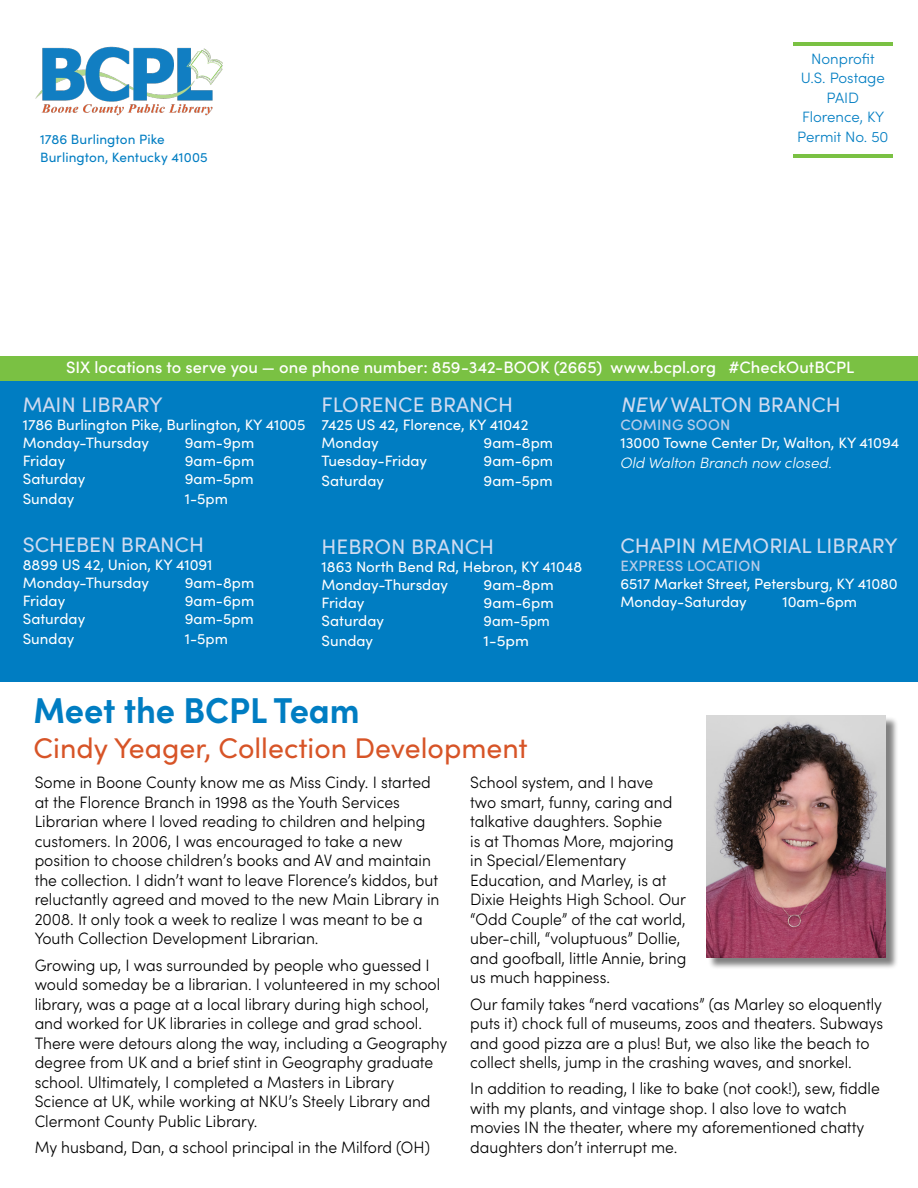
<style>
.page{position:relative;width:918px;height:1188px;background:#fff}
.page>*{position:absolute;margin:0;border:0;box-sizing:border-box;transform-origin:0 0}
.t1{font:700 36px "Sofia Pro";color:#007dc2;scale:.95 1}
.t2{font:28.5px "Sofia Pro";color:#d75427}
.t3{font:21px "Sofia Pro";color:#cfdbf0}
.t4{font:300 16.5px/19.5px "Sofia Pro";color:#000;scale:.95 1}
.t5{font:500 16.5px "Sofia Pro";color:#fff}
.t6{font:15px/18px "Sofia Pro";color:#fff}
.t7{font:300 15px/19.5px "Sofia Pro";color:#007dc2;text-align:center}
.t8{font:500 15px "Sofia Pro";letter-spacing:.01em;color:#b9cce9}
.t9{font:italic 300 15px "Sofia Pro";color:#fff}
.t10{font:15px "Sofia Pro";color:#fff;scale:.96 1}
.t11{font:15px "Sofia Pro";color:#fff;scale:1.05 1}
.t12{font:13.5px/17.7px "Sofia Pro";letter-spacing:.01em;color:#007dc2}
.s1{font-style:italic}
</style>
<div class="page">
<img style="left:35px;top:46px;width:188px;height:70px">
<hr style="left:793px;top:42px;width:99px;height:4px;background:#7ac143">
<hr style="left:793px;top:154px;width:99px;height:4px;background:#7ac143">
<div style="left:0;top:356px;width:918px;height:25px;background:#7ac143"></div>
<div style="left:0;top:381px;width:918px;height:300px;background:#007dc2"></div>
<div style="left:708px;top:717px;width:191px;height:253px;background:#000;opacity:.5"></div>
<img style="left:707px;top:715px;width:179px;height:242px">
<p class="t12" style="left:40px;top:130px;width:169px">1786 Burlington Pike<br>Burlington, Kentucky 41005</p>
<p class="t7" style="left:797px;top:48px;width:93px">Nonprofit<br>U.S. Postage<br>PAID<br>Florence, KY<br>Permit No. 50</p>
<p class="t5" style="left:66px;top:355px;width:790px">SIX locations to serve you — one phone number: 859-342-BOOK (2665) www.bcpl.org #CheckOutBCPL</p>
<p class="t3" style="left:23px;top:389px;width:141px">MAIN LIBRARY</p>
<p class="t6" style="left:23px;top:415px;width:284px">1786 Burlington Pike, Burlington, KY 41005<br>Monday-Thursday</p>
<p class="t3" style="left:322px;top:389px;width:193px">FLORENCE BRANCH</p>
<p class="t6" style="left:322px;top:415px;width:208px">7425 US 42, Florence, KY 41042<br>Monday</p>
<p class="t3" style="left:620px;top:389px;width:222px"><span class="s1">NEW</span> WALTON BRANCH</p>
<p class="t8" style="left:621px;top:414px;width:111px">COMING SOON</p>
<p class="t6" style="left:620px;top:433px;width:280px">13000 Towne Center Dr, Walton, KY 41094</p>
<p class="t9" style="left:620px;top:452px;width:213px">Old Walton Branch now closed.</p>
<p class="t6" style="left:185px;top:433px;width:71px">9am-9pm</p>
<p class="t6" style="left:484px;top:433px;width:71px">9am-8pm</p>
<p class="t6" style="left:23px;top:451px;width:44px">Friday</p>
<p class="t6" style="left:185px;top:451px;width:71px">9am-6pm</p>
<p class="t6" style="left:23px;top:469px;width:64px">Saturday</p>
<p class="t6" style="left:185px;top:469px;width:70px">9am-5pm</p>
<p class="t6" style="left:23px;top:489px;width:53px">Sunday</p>
<p class="t6" style="left:185px;top:489px;width:45px">1-5pm</p>
<p class="t3" style="left:23px;top:529px;width:183px">SCHEBEN BRANCH</p>
<p class="t6" style="left:23px;top:555px;width:191px">8899 US 42, Union, KY 41091<br>Monday-Thursday</p>
<p class="t6" style="left:322px;top:451px;width:107px">Tuesday-Friday</p>
<p class="t6" style="left:484px;top:451px;width:71px">9am-6pm</p>
<p class="t6" style="left:322px;top:471px;width:64px">Saturday</p>
<p class="t6" style="left:484px;top:471px;width:70px">9am-5pm</p>
<p class="t3" style="left:620px;top:531px;width:279px">CHAPIN MEMORIAL LIBRARY</p>
<p class="t8" style="left:621px;top:555px;width:142px">EXPRESS LOCATION</p>
<p class="t6" style="left:620px;top:574px;width:279px">6517 Market Street, Petersburg, KY 41080<br>Monday-Saturday</p>
<p class="t3" style="left:322px;top:531px;width:174px">HEBRON BRANCH</p>
<p class="t6" style="left:322px;top:557px;width:262px">1863 North Bend Rd, Hebron, KY 41048<br>Monday-Thursday</p>
<p class="t6" style="left:185px;top:573px;width:71px">9am-8pm</p>
<p class="t6" style="left:484px;top:575px;width:72px">9am-8pm</p>
<p class="t6" style="left:23px;top:591px;width:44px">Friday</p>
<p class="t6" style="left:185px;top:591px;width:71px">9am-6pm</p>
<p class="t6" style="left:23px;top:609px;width:64px">Saturday</p>
<p class="t6" style="left:185px;top:609px;width:70px">9am-5pm</p>
<p class="t6" style="left:23px;top:629px;width:53px">Sunday</p>
<p class="t6" style="left:185px;top:629px;width:45px">1-5pm</p>
<p class="t6" style="left:322px;top:593px;width:44px">Friday</p>
<p class="t6" style="left:484px;top:593px;width:72px">9am-6pm</p>
<p class="t6" style="left:322px;top:611px;width:64px">Saturday</p>
<p class="t10" style="left:484px;top:610px;width:70px">9am-5pm</p>
<p class="t6" style="left:322px;top:630px;width:53px">Sunday</p>
<p class="t11" style="left:484px;top:629px;width:45px">1-5pm</p>
<p class="t6" style="left:782px;top:592px;width:76px">10am-6pm</p>
<h1 class="t1" style="left:34px;top:683px;width:345px">Meet the BCPL Team</h1>
<h2 class="t2" style="left:34px;top:727px;width:496px">Cindy Yeager, Collection Development</h2>
<p class="t4" style="left:35px;top:772px;width:428px">Some in Boone County know me as Miss Cindy. I started at the Florence Branch in 1998 as the Youth Services Librarian where I loved reading to children and helping customers. In 2006, I was encouraged to take a new position to choose children’s books and AV and maintain the collection. I didn’t want to leave Florence’s kiddos, but reluctantly agreed and moved to the new Main Library in 2008. It only took a week to realize I was meant to be a Youth Collection Development Librarian.</p>
<p class="t4" style="left:35px;top:954px;width:436px">Growing up, I was surrounded by people who guessed I would someday be a librarian. I volunteered in my school library, was a page at a local library during high school, and worked for UK libraries in college and grad school.<br>There were detours along the way, including a Geography degree from UK and a brief stint in Geography graduate school. Ultimately, I completed a Masters in Library Science at UK, while working at NKU’s Steely Library and Clermont County Public Library.</p>
<p class="t4" style="left:35px;top:1136px;width:418px">My husband, Dan, a school principal in the Milford (OH)</p>
<p class="t4" style="left:470px;top:772px;width:229px">School system, and I have<br>two smart, funny, caring and talkative daughters. Sophie<br>is at Thomas More, majoring in Special/Elementary<br>Education, and Marley, is at<br>Dixie Heights High School. Our “Odd Couple” of the cat world, uber-chill, “voluptuous” Dollie, and goofball, little Annie, bring us much happiness.</p>
<p class="t4" style="left:470px;top:993px;width:436px">Our family takes “nerd vacations” (as Marley so eloquently puts it) chock full of museums, zoos and theaters. Subways and good pizza are a plus! But, we also like the beach to collect shells, jump in the crashing waves, and snorkel.</p>
<p class="t4" style="left:470px;top:1078px;width:433px">In addition to reading, I like to bake (not cook!), sew, fiddle with my plants, and vintage shop. I also love to watch movies IN the theater, where my aforementioned chatty daughters don’t interrupt me.</p>
</div>
